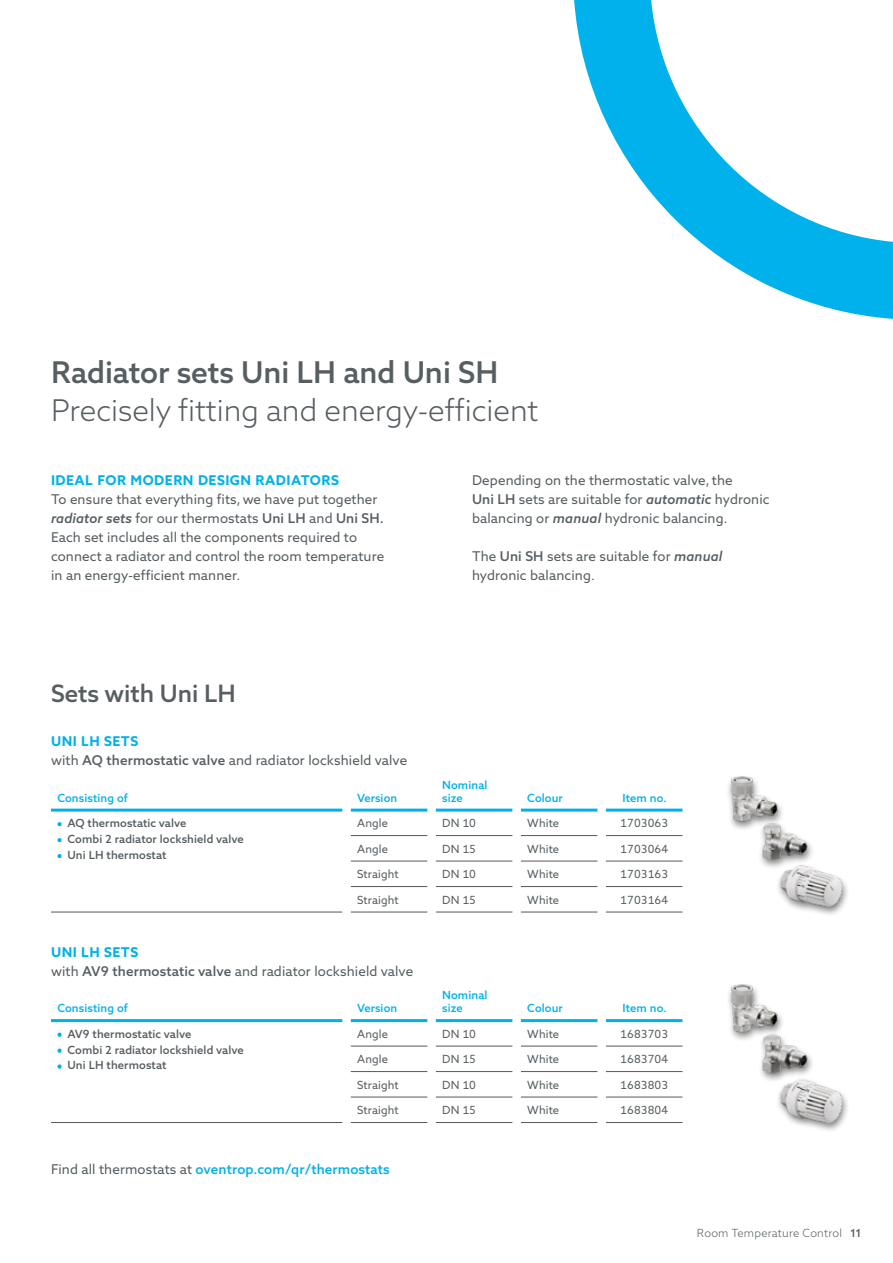
<style>
.page{position:relative;width:893px;height:1263px;background:#fff}
.page>*{position:absolute;margin:0;border:0;box-sizing:border-box;transform-origin:0 0}
.t1{font:300 30px "Azo Sans 2";color:#575e62}
.t2{font:500 30px "Azo Sans 2";color:#575e62}
.t3{font:500 24px "Azo Sans 2";color:#575e62}
.t4{font:13.5px/19.2px "Azo Sans 2";letter-spacing:.01em;color:#575e62}
.t5{font:500 13.5px "Azo Sans 2";letter-spacing:.01em;color:#00b1eb}
.t6{font:700 13.5px "Azo Sans 2";letter-spacing:.035em;color:#00b1eb}
.t7{font:11.25px "Azo Sans 2";letter-spacing:.01em;color:#575e62}
.t8{font:500 11.25px "Azo Sans 2";letter-spacing:.01em;color:#575e62}
.t9{font:500 11.25px/12.8px "Azo Sans 2";letter-spacing:.01em;color:#00b1eb}
.t10{font:300 11.25px "Azo Sans 2";letter-spacing:.02em;color:#575e62}
.s1{font-weight:500;font-style:italic}
.s2{font-weight:500}
.s3{font-weight:700;color:#00b1eb}
.s4{color:#00b1eb}
.s5{font-weight:400;color:#575e62}
</style>
<div class="page">
<svg style="left:574px;top:0;width:319px;height:319px"></svg>
<hr style="left:574px;top:0;width:77px;height:1px;background:#00b1eb">
<hr style="left:351px;top:835px;width:76px;height:1px;background:#575756">
<hr style="left:436px;top:835px;width:76px;height:1px;background:#575756">
<hr style="left:521px;top:835px;width:76px;height:1px;background:#575756">
<hr style="left:606px;top:835px;width:76px;height:1px;background:#575756">
<hr style="left:351px;top:861px;width:76px;height:1px;background:#575756">
<hr style="left:436px;top:861px;width:76px;height:1px;background:#575756">
<hr style="left:521px;top:861px;width:76px;height:1px;background:#575756">
<hr style="left:606px;top:861px;width:76px;height:1px;background:#575756">
<hr style="left:351px;top:886px;width:76px;height:1px;background:#575756">
<hr style="left:436px;top:886px;width:76px;height:1px;background:#575756">
<hr style="left:521px;top:886px;width:76px;height:1px;background:#575756">
<hr style="left:606px;top:886px;width:76px;height:1px;background:#575756">
<hr style="left:351px;top:912px;width:76px;height:1px;background:#575756">
<hr style="left:436px;top:912px;width:76px;height:1px;background:#575756">
<hr style="left:521px;top:912px;width:76px;height:1px;background:#575756">
<hr style="left:606px;top:912px;width:76px;height:1px;background:#575756">
<hr style="left:51px;top:809px;width:291px;height:3px;background:#00b1eb">
<hr style="left:351px;top:809px;width:76px;height:3px;background:#00b1eb">
<hr style="left:436px;top:809px;width:76px;height:3px;background:#00b1eb">
<hr style="left:521px;top:809px;width:76px;height:3px;background:#00b1eb">
<hr style="left:606px;top:809px;width:76px;height:3px;background:#00b1eb">
<hr style="left:51px;top:912px;width:291px;height:1px;background:#575756">
<hr style="left:351px;top:1046px;width:76px;height:1px;background:#575756">
<hr style="left:436px;top:1046px;width:76px;height:1px;background:#575756">
<hr style="left:521px;top:1046px;width:76px;height:1px;background:#575756">
<hr style="left:606px;top:1046px;width:76px;height:1px;background:#575756">
<hr style="left:351px;top:1071px;width:76px;height:1px;background:#575756">
<hr style="left:436px;top:1071px;width:76px;height:1px;background:#575756">
<hr style="left:521px;top:1071px;width:76px;height:1px;background:#575756">
<hr style="left:606px;top:1071px;width:76px;height:1px;background:#575756">
<hr style="left:351px;top:1097px;width:76px;height:1px;background:#575756">
<hr style="left:436px;top:1097px;width:76px;height:1px;background:#575756">
<hr style="left:521px;top:1097px;width:76px;height:1px;background:#575756">
<hr style="left:606px;top:1097px;width:76px;height:1px;background:#575756">
<hr style="left:351px;top:1122px;width:76px;height:1px;background:#575756">
<hr style="left:436px;top:1122px;width:76px;height:1px;background:#575756">
<hr style="left:521px;top:1122px;width:76px;height:1px;background:#575756">
<hr style="left:606px;top:1122px;width:76px;height:1px;background:#575756">
<hr style="left:51px;top:1019px;width:291px;height:3px;background:#00b1eb">
<hr style="left:351px;top:1019px;width:76px;height:3px;background:#00b1eb">
<hr style="left:436px;top:1019px;width:76px;height:3px;background:#00b1eb">
<hr style="left:521px;top:1019px;width:76px;height:3px;background:#00b1eb">
<hr style="left:606px;top:1019px;width:76px;height:3px;background:#00b1eb">
<hr style="left:51px;top:1122px;width:291px;height:1px;background:#575756">
<div style="left:726px;top:773px;width:124px;height:143px;background:#000;opacity:.5"></div>
<img style="left:730px;top:773px;width:112px;height:136px">
<div style="left:726px;top:982px;width:124px;height:150px;background:#000;opacity:.5"></div>
<img style="left:730px;top:984px;width:112px;height:139px">
<h1 class="t2" style="left:51px;top:354px;width:449px">Radiator sets Uni LH and Uni SH</h1>
<h1 class="t1" style="left:51px;top:392px;width:489px">Precisely fitting and energy-efficient</h1>
<p class="t6" style="left:51px;top:472px;width:289px">IDEAL FOR MODERN DESIGN RADIATORS</p>
<p class="t4" style="left:51px;top:490px;width:335px">To ensure that everything fits, we have put together <span class="s1">radiator sets</span> for our thermostats <span class="s2">Uni LH</span> and <span class="s2">Uni SH.<br></span>Each set includes all the components required to connect a radiator and control the room temperature in an energy-efficient manner.</p>
<p class="t4" style="left:472px;top:470px;width:299px">Depending on the thermostatic valve, the<br><span class="s2">Uni LH</span> sets are suitable for <span class="s1">automatic</span> hydronic balancing or <span class="s1">manual</span> hydronic balancing.</p>
<p class="t4" style="left:472px;top:547px;width:252px">The <span class="s2">Uni SH</span> sets are suitable for <span class="s1">manual </span>hydronic balancing.</p>
<h2 class="t3" style="left:51px;top:679px;width:186px">Sets with Uni LH</h2>
<p class="t4" style="left:51px;top:732px;width:358px"><span class="s3">UNI LH SETS<br></span>with <span class="s2">AQ thermostatic valve</span> and radiator lockshield valve</p>
<p class="t9" style="left:57px;top:791px;width:72px">Consisting of</p>
<p class="t9" style="left:357px;top:791px;width:42px">Version</p>
<p class="t9" style="left:442px;top:778px;width:47px">Nominal size</p>
<p class="t9" style="left:527px;top:791px;width:37px">Colour</p>
<p class="t9" style="left:623px;top:791px;width:46px">Item no.</p>
<p class="t8" style="left:57px;top:816px;width:131px"><span class="s4">•</span> AQ thermostatic valve</p>
<p class="t8" style="left:57px;top:832px;width:188px"><span class="s4">•</span> Combi 2 radiator lockshield valve</p>
<p class="t8" style="left:57px;top:848px;width:111px"><span class="s4">•</span> Uni LH thermostat</p>
<p class="t7" style="left:357px;top:816px;width:32px">Angle</p>
<p class="t7" style="left:442px;top:816px;width:35px">DN 10</p>
<p class="t7" style="left:527px;top:816px;width:33px">White</p>
<p class="t7" style="left:620px;top:816px;width:49px">1703063</p>
<p class="t7" style="left:357px;top:842px;width:32px">Angle</p>
<p class="t7" style="left:442px;top:842px;width:35px">DN 15</p>
<p class="t7" style="left:527px;top:842px;width:33px">White</p>
<p class="t7" style="left:620px;top:842px;width:49px">1703064</p>
<p class="t7" style="left:357px;top:867px;width:43px">Straight</p>
<p class="t7" style="left:442px;top:867px;width:35px">DN 10</p>
<p class="t7" style="left:527px;top:867px;width:33px">White</p>
<p class="t7" style="left:620px;top:867px;width:49px">1703163</p>
<p class="t7" style="left:357px;top:893px;width:43px">Straight</p>
<p class="t7" style="left:442px;top:893px;width:35px">DN 15</p>
<p class="t7" style="left:527px;top:893px;width:33px">White</p>
<p class="t7" style="left:620px;top:893px;width:49px">1703164</p>
<p class="t4" style="left:51px;top:942px;width:364px"><span class="s3">UNI LH SETS<br></span>with <span class="s2">AV9 thermostatic valve</span> and radiator lockshield valve</p>
<p class="t9" style="left:57px;top:1002px;width:72px">Consisting of</p>
<p class="t9" style="left:357px;top:1002px;width:42px">Version</p>
<p class="t9" style="left:442px;top:989px;width:47px">Nominal size</p>
<p class="t9" style="left:527px;top:1002px;width:37px">Colour</p>
<p class="t9" style="left:623px;top:1002px;width:46px">Item no.</p>
<p class="t8" style="left:57px;top:1027px;width:136px"><span class="s4">•</span> AV9 thermostatic valve</p>
<p class="t8" style="left:57px;top:1043px;width:188px"><span class="s4">•</span> Combi 2 radiator lockshield valve</p>
<p class="t8" style="left:57px;top:1059px;width:111px"><span class="s4">•</span> Uni LH thermostat</p>
<p class="t7" style="left:357px;top:1027px;width:32px">Angle</p>
<p class="t7" style="left:442px;top:1027px;width:35px">DN 10</p>
<p class="t7" style="left:527px;top:1027px;width:33px">White</p>
<p class="t7" style="left:620px;top:1027px;width:49px">1683703</p>
<p class="t7" style="left:357px;top:1052px;width:32px">Angle</p>
<p class="t7" style="left:442px;top:1052px;width:35px">DN 15</p>
<p class="t7" style="left:527px;top:1052px;width:33px">White</p>
<p class="t7" style="left:620px;top:1052px;width:49px">1683704</p>
<p class="t7" style="left:357px;top:1078px;width:43px">Straight</p>
<p class="t7" style="left:442px;top:1078px;width:35px">DN 10</p>
<p class="t7" style="left:527px;top:1078px;width:33px">White</p>
<p class="t7" style="left:620px;top:1078px;width:49px">1683803</p>
<p class="t7" style="left:357px;top:1103px;width:43px">Straight</p>
<p class="t7" style="left:442px;top:1103px;width:35px">DN 15</p>
<p class="t7" style="left:527px;top:1103px;width:33px">White</p>
<p class="t7" style="left:620px;top:1103px;width:49px">1683804</p>
<p class="t5" style="left:51px;top:1161px;width:340px"><span class="s5">Find all thermostats at</span> oventrop.com/qr/thermostats</p>
<p class="t10" style="left:697px;top:1227px;width:166px">Room Temperature Control <span class="s2">11</span></p>
</div>
